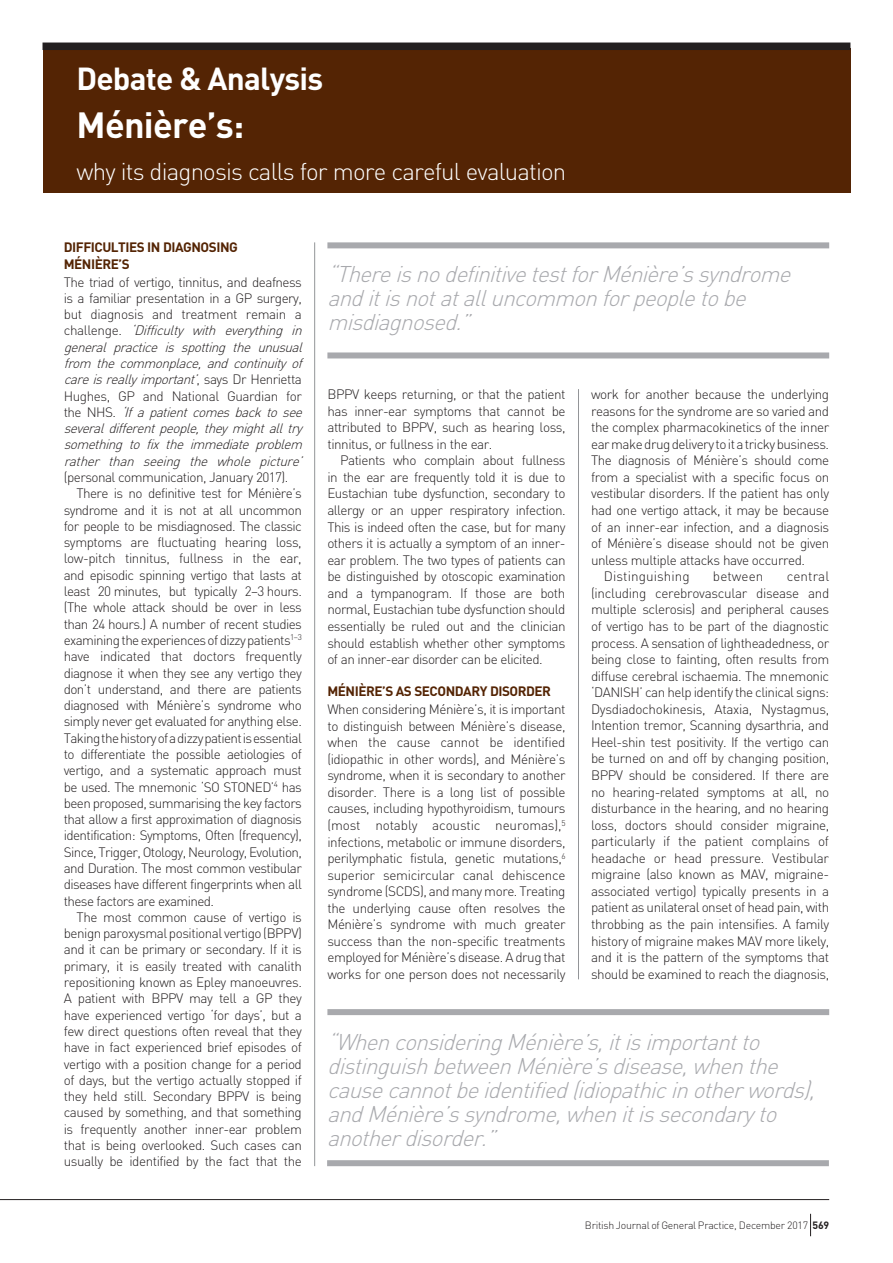
<style>
.page{position:relative;width:893px;height:1263px;background:#fff}
.page>*{position:absolute;margin:0;border:0;box-sizing:border-box;transform-origin:0 0}
.Article_Title{font:700 36px "DIN";letter-spacing:-.02em;color:#fff}
.t1{font:700 31.5px "DIN";letter-spacing:-.025em;color:#fff}
.Article_Title_Sub_He{font:300 24px "DIN";letter-spacing:-.035em;color:#fff}
.t2{font:italic 300 22.5px/24px "DIN";color:#a8a9ad}
.Body_copy_indent{font:300 13.5px/16.4px "DIN";letter-spacing:-.035em;color:#231f20;text-align:justify}
.Body_Copy_First_para{font:300 13.5px/16.5px "DIN";letter-spacing:-.035em;color:#231f20;text-align:justify}
.Body_Copy_First_para-2{font:italic 300 13.5px/16.4px "DIN";color:#231f20}
.Sub_Head_B_Header{font:700 13.5px/16.6px "DIN";letter-spacing:-.035em;color:#542404}
.Body_copy_indent-2{font:300 13.5px "DIN";letter-spacing:.005em;color:#231f20}
.t3{font:300 10.5px "DIN";letter-spacing:-.025em;color:#231f20}
.s1{font-style:normal}
.s2{font-weight:700}
</style>
<div class="page">
<div style="left:43px;top:49px;width:807px;height:144px;background:#542404"></div>
<hr style="left:578px;top:389px;width:1px;height:590px;background:#939598">
<hr style="left:314px;top:242px;width:1px;height:924px;background:#939598">
<hr style="left:0;top:1199px;width:829px;height:1px;background:#231f20">
<svg style="left:810px;top:1214px;width:1px;height:22px"></svg>
<div style="left:43px;top:43px;width:807px;height:7px;background:#231f20"></div>
<div style="left:327px;top:242px;width:502px;height:6px;background:#a8a9ad"></div>
<div style="left:327px;top:352px;width:502px;height:6px;background:#a8a9ad"></div>
<div style="left:327px;top:1009px;width:502px;height:6px;background:#a8a9ad"></div>
<div style="left:327px;top:1160px;width:502px;height:6px;background:#a8a9ad"></div>
<p class="t1" style="left:77px;top:58px;width:248px">Debate &amp; Analysis</p>
<p class="Article_Title" style="left:77px;top:101px;width:169px">Ménière’s:</p>
<p class="Article_Title_Sub_He" style="left:77px;top:157px;width:491px">why its diagnosis calls for more careful evaluation</p>
<p class="Sub_Head_B_Header" style="left:64px;top:238px;width:176px">DIFFICULTIES IN DIAGNOSING<br>MÉNIÈRE’S</p>
<p class="Body_Copy_First_para-2" style="left:64px;top:273px;width:244px"><span class="s1">The triad of vertigo, tinnitus, and deafness is a familiar presentation in a GP surgery, but diagnosis and treatment remain a c h a l l e n g e .</span> ‘Difficulty with everything in general practice is spotting the unusual from the commonplace, and continuity of careisreallyimportant’<span class="s1">, s a ys D r H e n r i e t t a Hughes, GP and National Guardian for t h e N H S .</span> ‘Ifapatientcomesbacktosee severaldifferentpeople,theymightalltry something to fix the immediate problem rather than seeing the whole picture’ <span class="s1">(personal communication, January 2017).</span></p>
<p class="Body_copy_indent" style="left:64px;top:485px;width:240px;text-indent:13px">There is no definitive test for Ménière’s syndrome and it is not at all uncommon for people to be misdiagnosed. The classic symptoms are fluctuating hearing loss, low-pitch tinnitus, fullness in the ear, and episodic spinning vertigo that lasts at least 20 minutes, but typically 2–3 hours. (The whole attack should be over in less than 24 hours.) A number of recent studies examining the experiences of dizzy patients<sup>1–3 </sup>have indicated that doctors frequently diagnose it when they see any vertigo they don’t understand, and there are patients diagnosed with Ménière’s syndrome who simply never get evaluated for anything else.<br>Taking the history of a dizzy patient is essential to differentiate the possible aetiologies of vertigo, and a systematic approach must be used. The mnemonic ‘SO STONED’<sup>4</sup> has been proposed, summarising the key factors that allow a first approximation of diagnosis identification: Symptoms, Often (frequency), Since, Trigger, Otology, Neurology, Evolution, and Duration. The most common vestibular diseases have different fingerprints when all these factors are examined.</p>
<p class="Body_copy_indent" style="left:64px;top:909px;width:240px;text-indent:13px">The most common cause of vertigo is benign paroxysmal positional vertigo (BPPV) and it can be primary or secondary. If it is primary, it is easily treated with canalith repositioning known as Epley manoeuvres.<br>A patient with BPPV may tell a GP they have experienced vertigo ‘for days’, but a few direct questions often reveal that they have in fact experienced brief episodes of vertigo with a position change for a period of days, but the vertigo actually stopped if they held still. Secondary BPPV is being caused by something, and that something is frequently another inner-ear problem that is being overlooked. Such cases can usually be identified by the fact that the</p>
<p class="t2" style="left:327px;top:262px;width:472px">“ThereisnodefinitivetestforMénière’ssyndrome anditisnotatalluncommonforpeopletobe misdiagnosed.”</p>
<p class="Body_copy_indent" style="left:327px;top:386px;width:240px">BPPV keeps returning, or that the patient has inner-ear symptoms that cannot be attributed to BPPV, such as hearing loss, tinnitus, or fullness in the ear.</p>
<p class="Body_copy_indent" style="left:327px;top:452px;width:240px;text-indent:13px">Patients who complain about fullness in the ear are frequently told it is due to Eustachian tube dysfunction, secondary to allergy or an upper respiratory infection.<br>This is indeed often the case, but for many others it is actually a symptom of an inner&shy;ear problem. The two types of patients can be distinguished by otoscopic examination and a tympanogram. If those are both normal, Eustachian tube dysfunction should essentially be ruled out and the clinician should establish whether other symptoms of an inner-ear disorder can be elicited.</p>
<p class="Sub_Head_B_Header" style="left:327px;top:682px;width:225px">MÉNIÈRE’S AS SECONDARY DISORDER</p>
<p class="Body_Copy_First_para" style="left:327px;top:701px;width:240px">When considering Ménière’s, it is important to distinguish between Ménière’s disease, when the cause cannot be identified (idiopathic in other words), and Ménière’s syndrome, when it is secondary to another disorder. There is a long list of possible causes, including hypothyroidism, tumours (most notably acoustic neuromas),<sup>5 </sup>infections, metabolic or immune disorders, perilymphatic fistula, genetic mutations,<sup>6 </sup>superior semicircular canal dehiscence syndrome (SCDS), and many more. Treating the underlying cause often resolves the Ménière’s syndrome with much greater success than the non-specific treatments employed for Ménière’s disease. A drug that works for one person does not necessarily</p>
<p class="Body_Copy_First_para" style="left:591px;top:386px;width:240px">work for another because the underlying reasons for the syndrome are so varied and the complex pharmacokinetics of the inner ear make drug delivery to it a tricky business.<br>The diagnosis of Ménière’s should come from a specialist with a specific focus on vestibular disorders. If the patient has only had one vertigo attack, it may be because of an inner-ear infection, and a diagnosis of Ménière’s disease should not be given unless multiple attacks have occurred.</p>
<p class="Body_copy_indent-2" style="left:604px;top:568px;width:87px">Distinguishing</p>
<p class="Body_copy_indent-2" style="left:713px;top:568px;width:52px">between</p>
<p class="Body_copy_indent" style="left:591px;top:568px;width:240px;text-indent:196px">central (including cerebrovascular disease and multiple sclerosis) and peripheral causes of vertigo has to be part of the diagnostic process. A sensation of lightheadedness, or being close to fainting, often results from diffuse cerebral ischaemia. The mnemonic ‘DANISH’ can help identify the clinical signs:<br>Dysdiadochokinesis, Ataxia, Nystagmus, Intention tremor, Scanning dysarthria, and Heel-shin test positivity. If the vertigo can be turned on and off by changing position, BPPV should be considered. If there are no hearing-related symptoms at all, no disturbance in the hearing, and no hearing loss, doctors should consider migraine, particularly if the patient complains of headache or head pressure. Vestibular migraine (also known as MAV, migraine&shy;associated vertigo) typically presents in a patient as unilateral onset of head pain, with throbbing as the pain intensifies. A family history of migraine makes MAV more likely, and it is the pattern of the symptoms that should be examined to reach the diagnosis,</p>
<p class="t2" style="left:327px;top:1030px;width:496px">“WhenconsideringMénière’s,itisimportantto distinguishbetweenMénière’sdisease,whenthe causecannotbeidentified(idiopathicinotherwords), andMénière’ssyndrome,whenitissecondaryto anotherdisorder.”</p>
<p class="t3" style="left:585px;top:1218px;width:246px">British Journal of General Practice, December 2017 <span class="s2">569</span></p>
</div>
